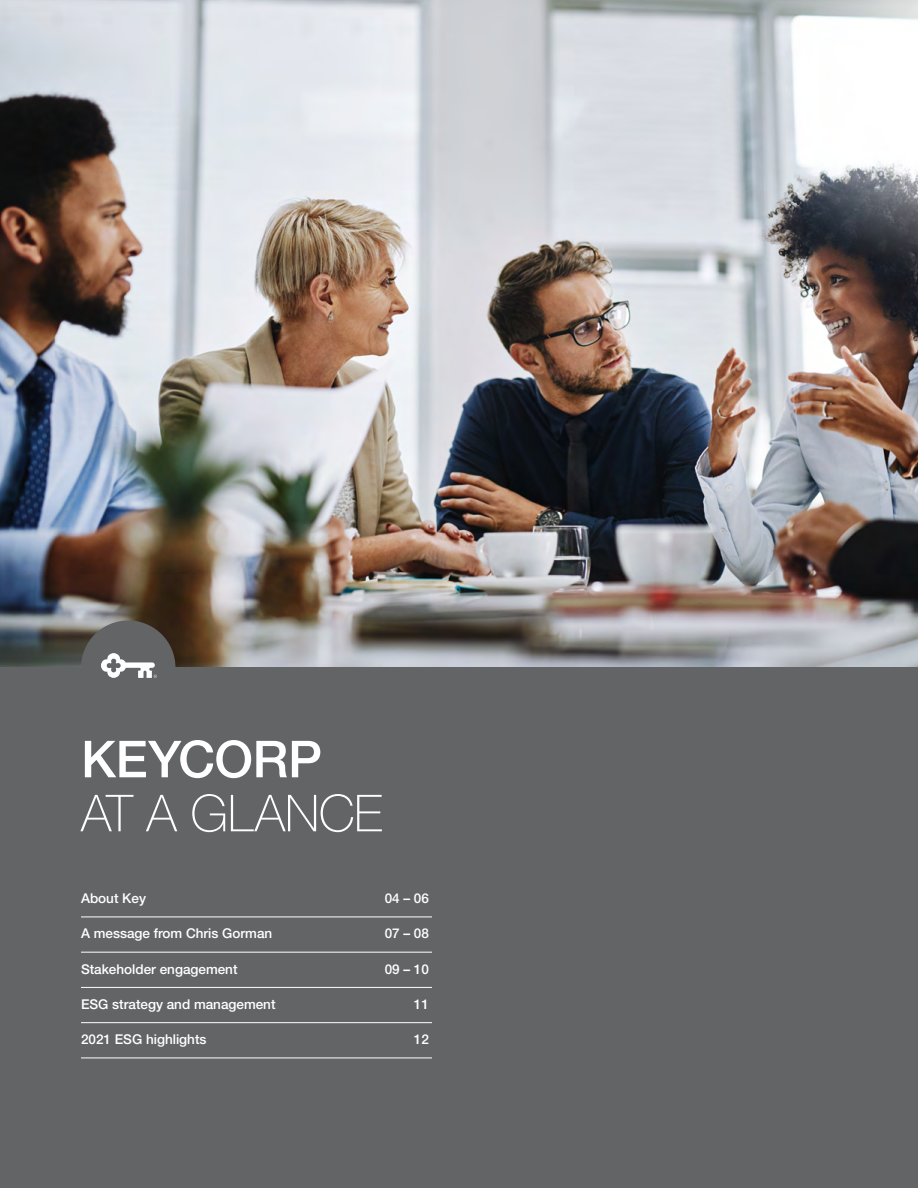
<style>
.page{position:relative;width:918px;height:1188px;background:#fff}
.page>*{position:absolute;margin:0;border:0;box-sizing:border-box;transform-origin:0 0}
.t1{font:100 51px "Helvetica Neue LT Std";letter-spacing:-.01em;color:#fff}
.t2{font:500 51px "Helvetica Neue LT Std";letter-spacing:-.01em;color:#fff}
.t3{font:500 13.5px "Helvetica Neue LT Std";color:#fff}
</style>
<div class="page">
<img style="left:0;top:0;width:918px;height:668px">
<div style="left:0;top:668px;width:918px;height:520px;background:#636466"></div>
<hr style="left:81px;top:917px;width:351px;height:1px;background:#fff">
<hr style="left:81px;top:952px;width:351px;height:1px;background:#fff">
<hr style="left:81px;top:987px;width:351px;height:1px;background:#fff">
<hr style="left:81px;top:1022px;width:351px;height:1px;background:#fff">
<hr style="left:81px;top:1058px;width:351px;height:1px;background:#fff">
<div style="left:81px;top:620px;width:95px;height:95px;background:#636466;border-radius:50%"></div>
<svg style="left:101px;top:653px;width:56px;height:25px"></svg>
<h1 class="t2" style="left:81px;top:729px;width:243px">KEYCORP</h1>
<h1 class="t1" style="left:81px;top:784px;width:303px">AT A GLANCE</h1>
<p class="t3" style="left:81px;top:890px;width:67px">About Key</p>
<p class="t3" style="left:385px;top:890px;width:46px">04 – 06</p>
<p class="t3" style="left:81px;top:926px;width:193px">A message from Chris Gorman</p>
<p class="t3" style="left:385px;top:926px;width:46px">07 – 08</p>
<p class="t3" style="left:81px;top:961px;width:158px">Stakeholder engagement</p>
<p class="t3" style="left:385px;top:961px;width:46px">09 – 10</p>
<p class="t3" style="left:81px;top:996px;width:196px">ESG strategy and management</p>
<p class="t3" style="left:414px;top:996px;width:17px">11</p>
<p class="t3" style="left:81px;top:1031px;width:127px">2021 ESG highlights</p>
<p class="t3" style="left:414px;top:1031px;width:17px">12</p>
</div>
